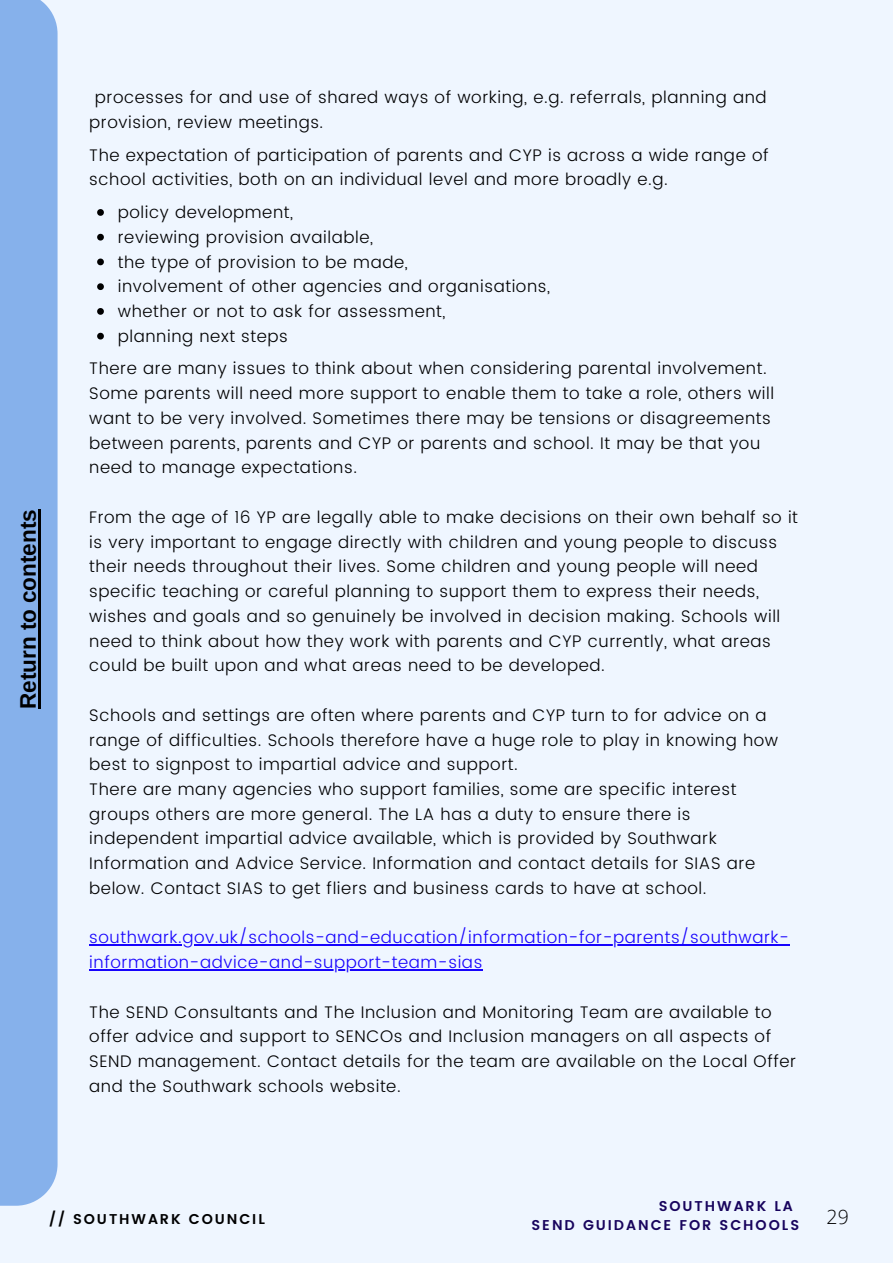
<style>
.page{position:relative;width:893px;height:1264px;background:#fff}
.page>*{position:absolute;margin:0;border:0;box-sizing:border-box;transform-origin:0 0}
.t1{font:700 22.5px "Arimo";color:#000}
.t2{font:300 19.5px "Open Sans";color:#000}
.t3{font:300 16.8px/24.8px "Poppins";letter-spacing:.035em;color:#000}
.t4{font:300 16.8px/24.8px "Poppins";letter-spacing:.035em;color:#1703fd}
.t5{font:600 14.25px "Poppins";letter-spacing:.135em;color:#18045d}
.t6{font:600 14.25px "Poppins";letter-spacing:.135em;color:#000}
</style>
<div class="page">
<div style="left:0;top:0;width:892px;height:1262px;background:#eff6ff"></div>
<svg style="left:97px;top:209px;width:7px;height:7px"></svg>
<svg style="left:97px;top:234px;width:7px;height:6px"></svg>
<svg style="left:97px;top:258px;width:7px;height:7px"></svg>
<svg style="left:97px;top:283px;width:7px;height:7px"></svg>
<svg style="left:97px;top:308px;width:7px;height:7px"></svg>
<svg style="left:97px;top:333px;width:7px;height:6px"></svg>
<hr style="left:89px;top:944px;width:700px;height:1px;background:#1703fd">
<hr style="left:89px;top:969px;width:394px;height:1px;background:#1703fd">
<div style="left:0;top:0;width:58px;height:1205px;background:#86b1eb"></div>
<hr style="left:38px;top:630px;width:2px;height:79px;background:#000">
<hr style="left:38px;top:509px;width:2px;height:121px;background:#000">
<p class="t1" style="left:15px;top:709px;width:201px;rotate:-90deg">Return to contents</p>
<p class="t3" style="left:89px;top:85px;width:679px;text-indent:6px">processes for and use of shared ways of working, e.g. referrals, planning and provision, review meetings.</p>
<p class="t3" style="left:89px;top:142px;width:680px">The expectation of participation of parents and CYP is across a wide range of school activities, both on an individual level and more broadly e.g.</p>
<p class="t3" style="left:118px;top:200px;width:177px">policy development,</p>
<p class="t3" style="left:118px;top:225px;width:257px">reviewing provision available,</p>
<p class="t3" style="left:118px;top:249px;width:291px">the type of provision to be made,</p>
<p class="t3" style="left:118px;top:274px;width:433px">involvement of other agencies and organisations,</p>
<p class="t3" style="left:118px;top:299px;width:329px">whether or not to ask for assessment,</p>
<p class="t3" style="left:118px;top:323px;width:172px">planning next steps</p>
<p class="t3" style="left:89px;top:356px;width:686px">There are many issues to think about when considering parental involvement.<br>Some parents will need more support to enable them to take a role, others will want to be very involved. Sometimes there may be tensions or disagreements between parents, parents and CYP or parents and school. It may be that you need to manage expectations.</p>
<p class="t3" style="left:89px;top:504px;width:710px">From the age of 16 YP are legally able to make decisions on their own behalf so it is very important to engage directly with children and young people to discuss their needs throughout their lives. Some children and young people will need specific teaching or careful planning to support them to express their needs, wishes and goals and so genuinely be involved in decision making. Schools will need to think about how they work with parents and CYP currently, what areas could be built upon and what areas need to be developed.</p>
<p class="t3" style="left:89px;top:702px;width:690px">Schools and settings are often where parents and CYP turn to for advice on a range of difficulties. Schools therefore have a huge role to play in knowing how best to signpost to impartial advice and support.</p>
<p class="t3" style="left:89px;top:776px;width:667px">There are many agencies who support families, some are specific interest groups others are more general. The LA has a duty to ensure there is independent impartial advice available, which is provided by Southwark Information and Advice Service. Information and contact details for SIAS are below. Contact SIAS to get fliers and business cards to have at school.</p>
<p class="t4" style="left:89px;top:925px;width:701px">southwark.gov.uk/schools-and-education/information-for-parents/southwark&shy;information-advice-and-support-team-sias</p>
<p class="t3" style="left:89px;top:999px;width:708px">The SEND Consultants and The Inclusion and Monitoring Team are available to offer advice and support to SENCOs and Inclusion managers on all aspects of SEND management. Contact details for the team are available on the Local Offer and the Southwark schools website.</p>
<p class="t5" style="left:658px;top:1197px;width:136px">SOUTHWARK LA</p>
<p class="t5" style="left:531px;top:1216px;width:269px">SEND GUIDANCE FOR SCHOOLS</p>
<p class="t6" style="left:49px;top:1210px;width:217px">// SOUTHWARK COUNCIL</p>
<p class="t2" style="left:826px;top:1203px;width:24px">29</p>
</div>
